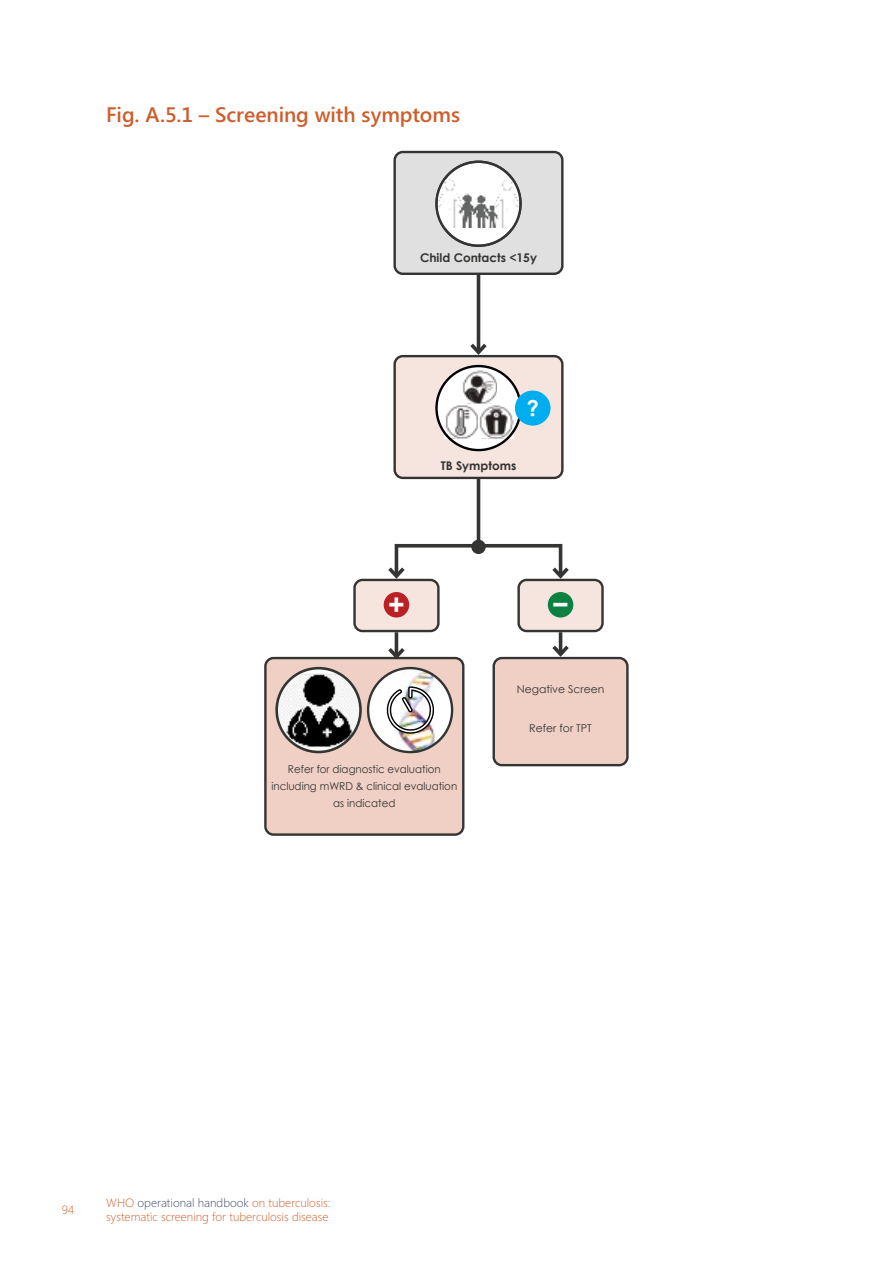
<style>
.page{position:relative;width:893px;height:1263px;background:#fff}
.page>*{position:absolute;margin:0;border:0;box-sizing:border-box;transform-origin:0 0}
.t1{font:700 28.8px "Century Gothic";color:#fff}
.t2{font:700 28.8px "Century Gothic";color:#fff}
.t3{font:700 21.6px "Century Gothic";color:#fff}
.Head3{font:600 21px "Segoe UI";color:#cd5e2b}
.t4{font:300 12px/14.4px "Segoe UI";color:#cd5e2b}
.t5{font:700 12px "Century Gothic";color:#343433}
.t6{font:10.8px/17.1px "Century Gothic";color:#343433;text-align:center;scale:.95 1}
.t7{font:10.8px "Century Gothic";color:#343433}
.s1{color:#3f4868}
</style>
<div class="page">
<div style="left:355px;top:580px;width:83px;height:51px;background:#f6e5de;border-radius:8px"></div>
<div style="left:519px;top:580px;width:83px;height:51px;background:#f6e5de;border-radius:8px"></div>
<div style="left:494px;top:659px;width:133px;height:105px;background:#f0d0c5;border-radius:8px"></div>
<div style="left:395px;top:152px;width:167px;height:122px;background:#e0e0e0;border-radius:8px"></div>
<div style="left:395px;top:356px;width:167px;height:121px;background:#f6e5de;border-radius:8px"></div>
<div style="left:353px;top:579px;width:87px;height:53px;border:2px solid #343433;border-radius:8px"></div>
<div style="left:517px;top:579px;width:87px;height:53px;border:2px solid #343433;border-radius:8px"></div>
<div style="left:492px;top:657px;width:137px;height:109px;border:2px solid #343433;border-radius:8px"></div>
<hr style="left:559px;top:632px;width:3px;height:22px;background:#343433">
<svg style="left:549px;top:642px;width:23px;height:17px"></svg>
<hr style="left:395px;top:632px;width:3px;height:25px;background:#343433">
<svg style="left:384px;top:644px;width:24px;height:13px"></svg>
<hr style="left:477px;top:274px;width:3px;height:78px;background:#343433">
<svg style="left:467px;top:340px;width:23px;height:15px"></svg>
<div style="left:393px;top:151px;width:171px;height:124px;border:2px solid #343433;border-radius:8px"></div>
<div style="left:393px;top:355px;width:171px;height:124px;border:2px solid #343433;border-radius:8px"></div>
<hr style="left:477px;top:479px;width:3px;height:68px;background:#343433">
<div style="left:471px;top:540px;width:15px;height:14px;background:#343433;border-radius:50%"></div>
<hr style="left:396px;top:544px;width:82px;height:3px;background:#343433">
<hr style="left:395px;top:544px;width:3px;height:32px;background:#343433">
<svg style="left:384px;top:564px;width:24px;height:17px"></svg>
<hr style="left:559px;top:544px;width:3px;height:32px;background:#343433">
<svg style="left:549px;top:564px;width:23px;height:17px"></svg>
<hr style="left:479px;top:544px;width:82px;height:3px;background:#343433">
<div style="left:548px;top:592px;width:25px;height:25px;background:#0c8140;border-radius:50%"></div>
<div style="left:384px;top:592px;width:25px;height:25px;background:#bb2025;border-radius:50%"></div>
<img style="left:438px;top:180px;width:81px;height:48px">
<svg style="left:436px;top:162px;width:84px;height:84px;background:#e1e1e1"></svg>
<div style="left:435px;top:161px;width:87px;height:86px;border:2px solid #343433;border-radius:50%"></div>
<svg style="left:435px;top:365px;width:87px;height:86px;background:#d3d3d3"></svg>
<img style="left:445px;top:402px;width:34px;height:37px">
<img style="left:462px;top:371px;width:35px;height:33px">
<img style="left:478px;top:406px;width:35px;height:33px">
<div style="left:435px;top:365px;width:87px;height:86px;border:2px solid #000;border-radius:50%"></div>
<div style="left:515px;top:391px;width:35px;height:35px;background:#00aeef;border-radius:50%"></div>
<div style="left:266px;top:658px;width:197px;height:177px;background:#f0d0c5;border-radius:8px"></div>
<div style="left:264px;top:657px;width:200px;height:179px;border:2px solid #343433;border-radius:8px"></div>
<div style="left:368px;top:668px;width:84px;height:84px;background:#fff;border-radius:50%"></div>
<img style="left:396px;top:667px;width:39px;height:86px">
<div style="left:367px;top:667px;width:86px;height:86px;border:2px solid #343433;border-radius:50%"></div>
<img style="left:386px;top:686px;width:49px;height:49px">
<img style="left:276px;top:672px;width:85px;height:76px">
<div style="left:275px;top:667px;width:87px;height:86px;border:3px solid #343433;border-radius:50%"></div>
<p class="Head3" style="left:106px;top:99px;width:355px">Fig. A.5.1 – Screening with symptoms</p>
<p class="t5" style="left:420px;top:249px;width:118px">Child Contacts &lt;15y</p>
<p class="t3" style="left:527px;top:391px;width:14px">?</p>
<p class="t5" style="left:441px;top:456px;width:77px">TB Symptoms</p>
<p class="t1" style="left:388px;top:583px;width:19px">+</p>
<p class="t2" style="left:552px;top:582px;width:19px">−</p>
<p class="t6" style="left:271px;top:760px;width:197px">Refer for diagnostic evaluation including mWRD &amp; clinical evaluation as indicated</p>
<p class="t7" style="left:517px;top:681px;width:89px">Negative Screen</p>
<p class="t7" style="left:529px;top:720px;width:64px">Refer for TPT</p>
<p class="t4" style="left:62px;top:1202px;width:14px">94</p>
<p class="t4" style="left:106px;top:1195px;width:226px">WHO <span class="s1">operational handbook</span> on tuberculosis: systematic screening for tuberculosis disease</p>
</div>
